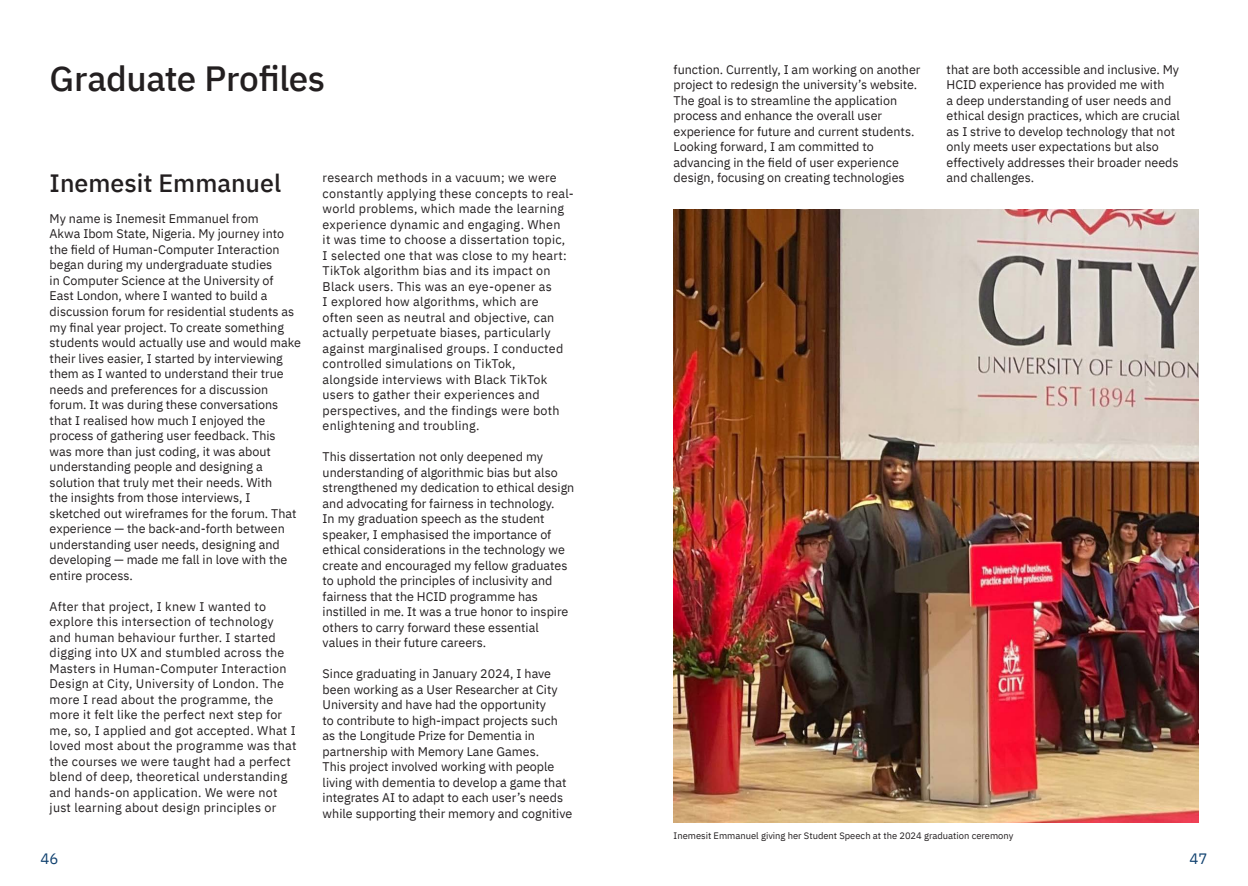
<style>
.page{position:relative;width:1248px;height:886px;background:#fff}
.page>*{position:absolute;margin:0;border:0;box-sizing:border-box;transform-origin:0 0}
.t1{font:500 35px "IBM Plex Sans";letter-spacing:-.01em;color:#231f20}
.t2{font:500 25px "IBM Plex Sans";color:#231f20}
.t3{font:15px "IBM Plex Sans";color:#114270}
.t4{font:12.5px/15.5px "IBM Plex Sans";color:#231f20}
.t5{font:12.5px/15.5px "IBM Plex Sans";letter-spacing:.02em;color:#231f20}
.t6{font:9.38px "IBM Plex Sans";color:#231f20}
</style>
<div class="page">
<img style="left:673px;top:209px;width:525px;height:613px">
<p class="t1" style="left:50px;top:51px;width:277px">Graduate Profiles</p>
<p class="t2" style="left:50px;top:164px;width:233px">Inemesit Emmanuel</p>
<p class="t4" style="left:50px;top:210px;width:253px">My name is Inemesit Emmanuel from<br>Akwa Ibom State, Nigeria. My journey into the field of Human-Computer Interaction began during my undergraduate studies<br>in Computer Science at the University of East London, where I wanted to build a discussion forum for residential students as my final year project. To create something students would actually use and would make their lives easier, I started by interviewing them as I wanted to understand their true needs and preferences for a discussion forum. It was during these conversations that I realised how much I enjoyed the process of gathering user feedback. This was more than just coding, it was about understanding people and designing a solution that truly met their needs. With<br>the insights from those interviews, I sketched out wireframes for the forum. That experience — the back-and-forth between understanding user needs, designing and developing — made me fall in love with the entire process.</p>
<p class="t5" style="left:50px;top:597px;width:248px">After that project, I knew I wanted to explore this intersection of technology and human behaviour further. I started digging into UX and stumbled across the Masters in Human-Computer Interaction Design at City, University of London. The more I read about the programme, the more it felt like the perfect next step for me, so, I applied and got accepted. What I loved most about the programme was that the courses we were taught had a perfect blend of deep, theoretical understanding and hands-on application. We were not just learning about design principles or</p>
<p class="t5" style="left:322px;top:169px;width:253px">research methods in a vacuum; we were constantly applying these concepts to real&shy;world problems, which made the learning experience dynamic and engaging. When<br>it was time to choose a dissertation topic,<br>I selected one that was close to my heart:<br>TikTok algorithm bias and its impact on Black users. This was an eye-opener as<br>I explored how algorithms, which are<br>often seen as neutral and objective, can actually perpetuate biases, particularly against marginalised groups. I conducted controlled simulations on TikTok, alongside interviews with Black TikTok users to gather their experiences and perspectives, and the findings were both enlightening and troubling.</p>
<p class="t4" style="left:322px;top:448px;width:253px">This dissertation not only deepened my understanding of algorithmic bias but also strengthened my dedication to ethical design and advocating for fairness in technology.<br>In my graduation speech as the student speaker, I emphasised the importance of ethical considerations in the technology we create and encouraged my fellow graduates to uphold the principles of inclusivity and fairness that the HCID programme has instilled in me. It was a true honor to inspire others to carry forward these essential values in their future careers.</p>
<p class="t4" style="left:322px;top:665px;width:251px">Since graduating in January 2024, I have been working as a User Researcher at City University and have had the opportunity<br>to contribute to high-impact projects such as the Longitude Prize for Dementia in partnership with Memory Lane Games.<br>This project involved working with people living with dementia to develop a game that integrates AI to adapt to each user’s needs while supporting their memory and cognitive</p>
<p class="t4" style="left:673px;top:60px;width:248px">function. Currently, I am working on another project to redesign the university’s website.<br>The goal is to streamline the application process and enhance the overall user experience for future and current students.<br>Looking forward, I am committed to advancing in the field of user experience design, focusing on creating technologies</p>
<p class="t4" style="left:946px;top:60px;width:235px">that are both accessible and inclusive. My HCID experience has provided me with<br>a deep understanding of user needs and ethical design practices, which are crucial as I strive to develop technology that not only meets user expectations but also effectively addresses their broader needs and challenges.</p>
<p class="t6" style="left:673px;top:828px;width:341px">Inemesit Emmanuel giving her Student Speech at the 2024 graduation ceremony</p>
<p class="t3" style="left:41px;top:847px;width:20px">46</p>
<p class="t3" style="left:1189px;top:847px;width:20px">47</p>
</div>
